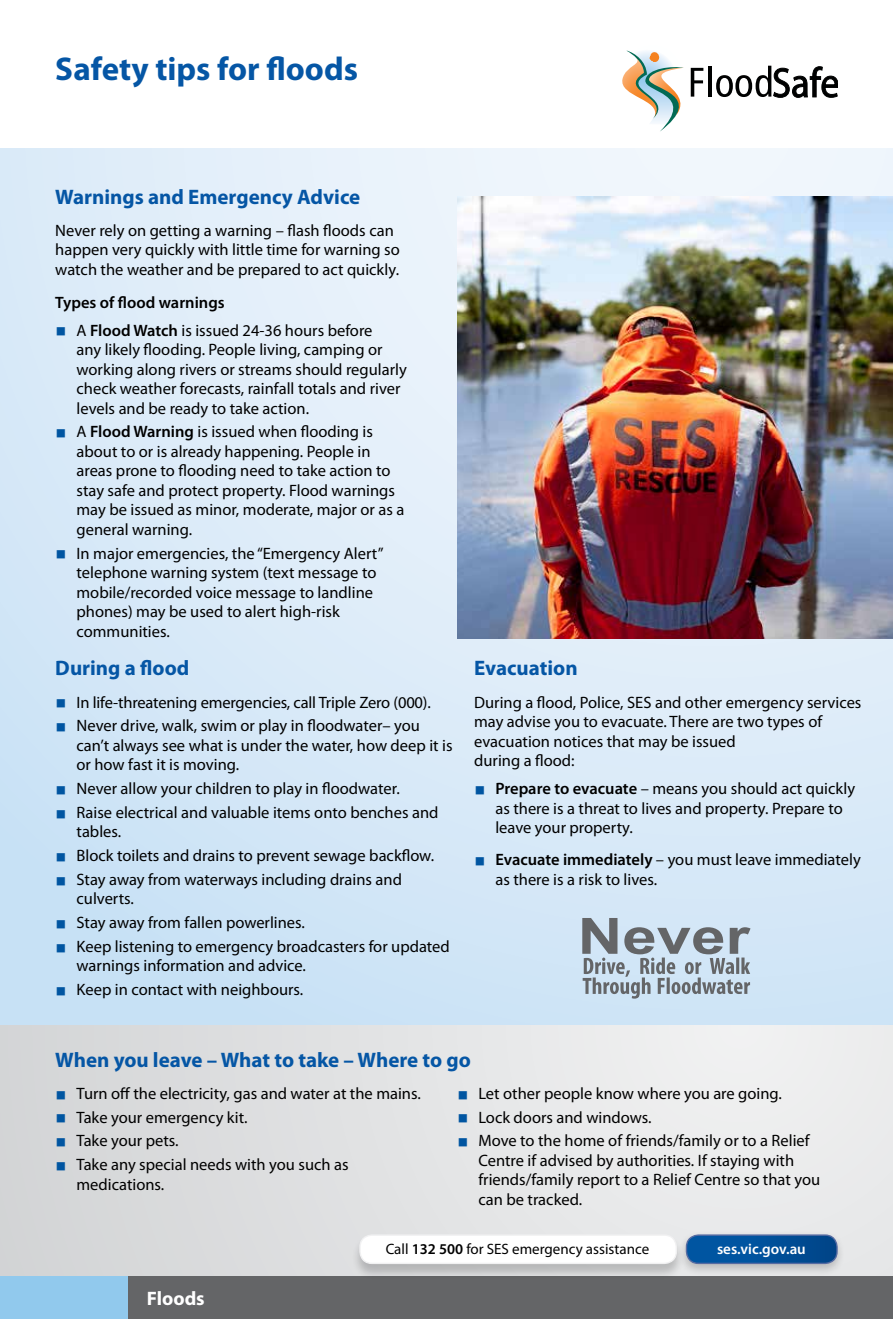
<style>
.page{position:relative;width:893px;height:1319px;background:#fff}
.page>*{position:absolute;margin:0;border:0;box-sizing:border-box;transform-origin:0 0}
.t1{font:700 33px "Myriad Pro";color:#0556a5}
.t2{font:700 21px "Myriad Pro";color:#0556a5}
.t3{font:700 19.5px "Myriad Pro";color:#fff}
.t4{font:16.5px/19.5px "Myriad Pro";color:#000}
.t5{font:600 16.5px/28px "Myriad Pro";color:#000}
.t6{font:15px "Myriad Pro";color:#000}
.t7{font:600 15px "Myriad Pro";color:#fff}
.s1{font-weight:400}
.s2{font-weight:600}
</style>
<div class="page">
<div style="left:0;top:149px;width:893px;height:876px;background:linear-gradient(to bottom,#e8f2fb,#cde4f6)"></div>
<div style="left:0;top:1025px;width:893px;height:251px;background:linear-gradient(to right,#d5d6d8,#f1f1f2)"></div>
<div style="left:128px;top:1276px;width:765px;height:42px;background:#646567"></div>
<hr style="left:708px;top:66px;width:4px;height:31px;background:#000101">
<svg style="left:622px;top:50px;width:82px;height:82px"></svg>
<svg style="left:716px;top:66px;width:122px;height:32px"></svg>
<div style="left:0;top:1276px;width:128px;height:42px;background:#91c9ed"></div>
<img style="left:457px;top:196px;width:436px;height:442px">
<div style="left:351px;top:1234px;width:334px;height:46px;background:#000;opacity:.2"></div>
<div style="left:360px;top:1234px;width:316px;height:29px;background:#fff;border-radius:12px"></div>
<div style="left:359px;top:1234px;width:318px;height:29px;border:1px solid #f1f1f2;border-radius:12px"></div>
<div style="left:677px;top:1230px;width:168px;height:45px;background:#000;opacity:.2"></div>
<svg style="left:686px;top:1234px;width:151px;height:29px;background:#06539a"></svg>
<div style="left:686px;top:1234px;width:152px;height:29px;border:1px solid #566ba2;border-radius:12px"></div>
<svg style="left:582px;top:917px;width:168px;height:81px;background:#aab8c3"></svg>
<svg style="left:57px;top:327px;width:8px;height:9px"></svg>
<svg style="left:57px;top:429px;width:8px;height:8px"></svg>
<svg style="left:57px;top:550px;width:8px;height:9px"></svg>
<svg style="left:57px;top:699px;width:8px;height:8px"></svg>
<svg style="left:57px;top:723px;width:8px;height:8px"></svg>
<svg style="left:57px;top:786px;width:8px;height:8px"></svg>
<svg style="left:57px;top:809px;width:8px;height:9px"></svg>
<svg style="left:57px;top:853px;width:8px;height:8px"></svg>
<svg style="left:57px;top:876px;width:8px;height:9px"></svg>
<svg style="left:57px;top:920px;width:8px;height:8px"></svg>
<svg style="left:57px;top:943px;width:8px;height:9px"></svg>
<svg style="left:57px;top:987px;width:8px;height:8px"></svg>
<svg style="left:476px;top:786px;width:8px;height:8px"></svg>
<svg style="left:476px;top:857px;width:8px;height:8px"></svg>
<svg style="left:57px;top:1090px;width:8px;height:8px"></svg>
<svg style="left:57px;top:1114px;width:8px;height:8px"></svg>
<svg style="left:57px;top:1138px;width:8px;height:8px"></svg>
<svg style="left:57px;top:1161px;width:8px;height:9px"></svg>
<svg style="left:459px;top:1090px;width:8px;height:8px"></svg>
<svg style="left:459px;top:1114px;width:8px;height:8px"></svg>
<svg style="left:459px;top:1138px;width:8px;height:8px"></svg>
<h1 class="t1" style="left:55px;top:47px;width:304px">Safety tips for floods</h1>
<p class="t2" style="left:55px;top:183px;width:307px">Warnings and Emergency Advice</p>
<p class="t4" style="left:55px;top:220px;width:346px">Never rely on getting a warning – flash floods can happen very quickly with little time for warning so watch the weather and be prepared to act quickly.</p>
<p class="t5" style="left:77px;top:287px;width:297px;text-indent:-21px">Types of flood warnings<br><span class="s1">A</span> Flood Watch <span class="s1">is issued 24-36 hours before</span></p>
<p class="t4" style="left:77px;top:339px;width:332px">any likely flooding. People living, camping or working along rivers or streams should regularly check weather forecasts, rainfall totals and river levels and be ready to take action.</p>
<p class="t4" style="left:77px;top:422px;width:329px">A <span class="s2">Flood Warning</span> is issued when flooding is about to or is already happening. People in areas prone to flooding need to take action to stay safe and protect property. Flood warnings may be issued as minor, moderate, major or as a general warning.</p>
<p class="t4" style="left:77px;top:543px;width:308px">In major emergencies, the “Emergency Alert” telephone warning system (text message to mobile/recorded voice message to landline phones) may be used to alert high-risk communities.</p>
<p class="t2" style="left:55px;top:654px;width:136px">During a flood</p>
<p class="t4" style="left:77px;top:689px;width:356px;line-height:23.7px">In life-threatening emergencies, call Triple Zero (000).<br>Never drive, walk, swim or play in floodwater– you</p>
<p class="t4" style="left:77px;top:735px;width:378px">can’t always see what is under the water, how deep it is or how fast it is moving.</p>
<p class="t4" style="left:77px;top:776px;width:363px;line-height:23.7px">Never allow your children to play in floodwater.<br>Raise electrical and valuable items onto benches and</p>
<p class="t4" style="left:77px;top:819px;width:359px;line-height:23.7px">tables.<br>Block toilets and drains to prevent sewage backflow.<br>Stay away from waterways including drains and</p>
<p class="t4" style="left:77px;top:886px;width:375px;line-height:23.7px">culverts.<br>Stay away from fallen powerlines.<br>Keep listening to emergency broadcasters for updated</p>
<p class="t4" style="left:77px;top:953px;width:231px;line-height:23.7px">warnings information and advice.<br>Keep in contact with neighbours.</p>
<p class="t2" style="left:474px;top:654px;width:105px">Evacuation</p>
<p class="t4" style="left:474px;top:692px;width:389px">During a flood, Police, SES and other emergency services may advise you to evacuate. There are two types of evacuation notices that may be issued<br>during a flood:</p>
<p class="t4" style="left:495px;top:778px;width:361px"><span class="s2">Prepare to evacuate</span> – means you should act quickly as there is a threat to lives and property. Prepare to leave your property.</p>
<p class="t4" style="left:495px;top:849px;width:367px"><span class="s2">Evacuate immediately</span> – you must leave immediately as there is a risk to lives.</p>
<p class="t2" style="left:55px;top:1045px;width:417px">When you leave – What to take – Where to go</p>
<p class="t4" style="left:77px;top:1081px;width:346px;line-height:23.7px">Turn off the electricity, gas and water at the mains.<br>Take your emergency kit.<br>Take your pets.<br>Take any special needs with you such as</p>
<p class="t4" style="left:77px;top:1173px;width:89px">medications.</p>
<p class="t4" style="left:478px;top:1081px;width:333px;line-height:23.7px">Let other people know where you are going.<br>Lock doors and windows.<br>Move to the home of friends/family or to a Relief</p>
<p class="t4" style="left:478px;top:1150px;width:343px">Centre if advised by authorities. If staying with friends/family report to a Relief Centre so that you can be tracked.</p>
<p class="t6" style="left:386px;top:1239px;width:265px">Call <span class="s2">132 500</span> for SES emergency assistance</p>
<p class="t7" style="left:717px;top:1239px;width:90px">ses.vic.gov.au</p>
<p class="t3" style="left:147px;top:1285px;width:60px">Floods</p>
</div>
